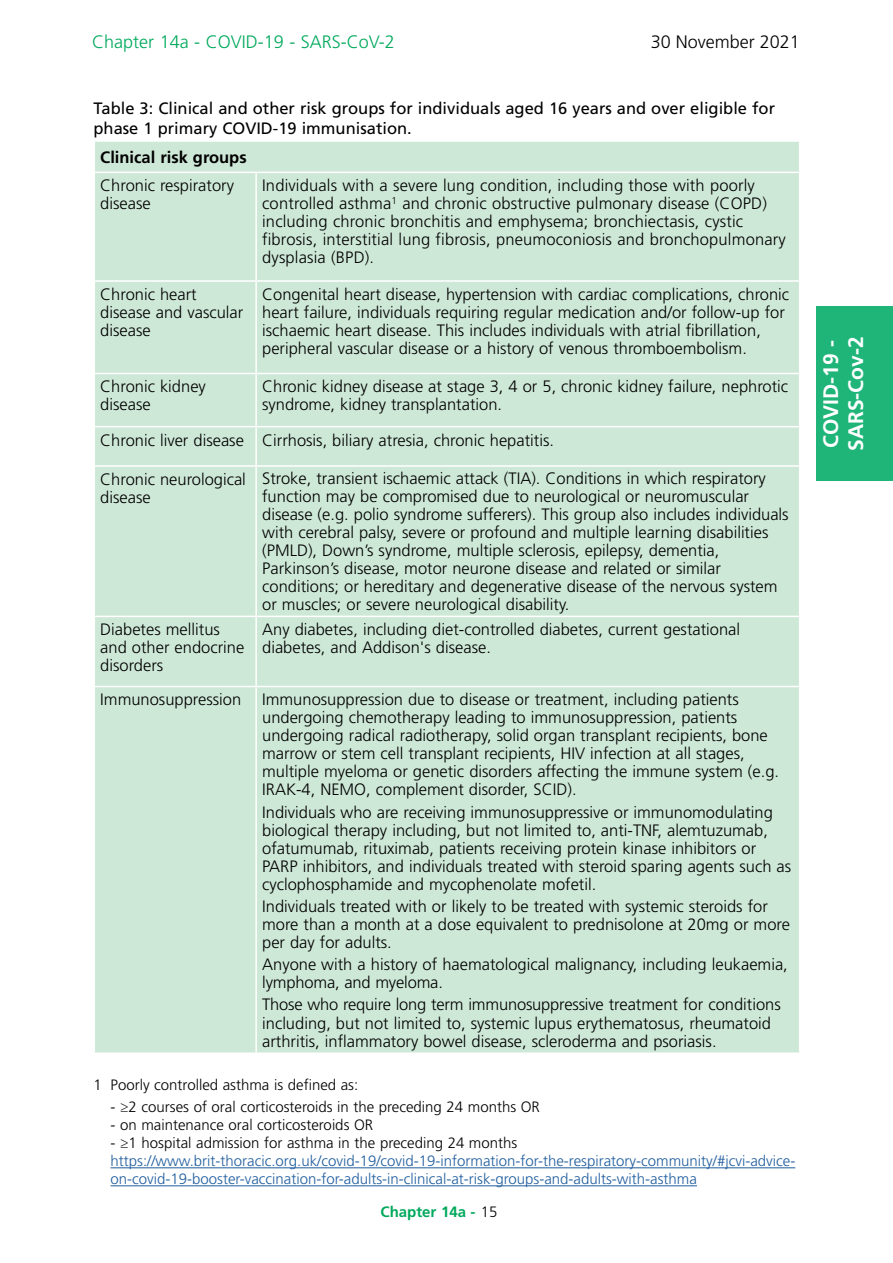
<style>
.page{position:relative;width:893px;height:1263px;background:#fff}
.page>*{position:absolute;margin:0;border:0;box-sizing:border-box;transform-origin:0 0}
.t1{font:700 21px/25.2px "Frutiger";color:#fff}
.t2{font:300 18px "Frutiger";color:#00a95c}
.t3{font:300 18px "Frutiger";color:#000}
.GB_-_Table_text{font:300 16.5px/18px "Frutiger";color:#000}
.GB_-_Figure_title{font:16.5px/19.8px "Frutiger";color:#000}
.GB_-_Table_text-2{font:700 16.5px "Frutiger";color:#000}
.GB_-_Footnotes{font:300 15px/18px "Frutiger";color:#215e9e}
.GB_-_Footnotes-2{font:300 15px "Frutiger";color:#000}
.t4{font:700 15px "Frutiger";color:#00a95c}
.s1{font-family:"Helvetica Neue LT Std"}
.s2{font-weight:300;color:#000}
</style>
<div class="page">
<div style="left:816px;top:307px;width:77px;height:174px;background:#1fb579"></div>
<div style="left:95px;top:142px;width:704px;height:910px;background:#cee8d7"></div>
<hr style="left:94px;top:172px;width:162px;height:1px;background:#fff">
<hr style="left:256px;top:172px;width:544px;height:1px;background:#fff">
<hr style="left:255px;top:173px;width:2px;height:107px;background:#fff">
<hr style="left:94px;top:280px;width:162px;height:2px;background:#fff">
<hr style="left:256px;top:280px;width:544px;height:2px;background:#fff">
<hr style="left:255px;top:282px;width:2px;height:91px;background:#fff">
<hr style="left:94px;top:373px;width:162px;height:1px;background:#fff">
<hr style="left:256px;top:373px;width:544px;height:1px;background:#fff">
<hr style="left:255px;top:374px;width:2px;height:52px;background:#fff">
<hr style="left:94px;top:426px;width:162px;height:1px;background:#fff">
<hr style="left:256px;top:426px;width:544px;height:1px;background:#fff">
<hr style="left:255px;top:427px;width:2px;height:38px;background:#fff">
<hr style="left:94px;top:465px;width:162px;height:2px;background:#fff">
<hr style="left:256px;top:465px;width:544px;height:2px;background:#fff">
<hr style="left:255px;top:467px;width:2px;height:149px;background:#fff">
<hr style="left:94px;top:616px;width:162px;height:1px;background:#fff">
<hr style="left:256px;top:616px;width:544px;height:1px;background:#fff">
<hr style="left:255px;top:617px;width:2px;height:69px;background:#fff">
<hr style="left:94px;top:686px;width:162px;height:1px;background:#fff">
<hr style="left:256px;top:686px;width:544px;height:1px;background:#fff">
<hr style="left:255px;top:687px;width:2px;height:365px;background:#fff">
<hr style="left:111px;top:1167px;width:684px;height:1px;background:#215e9e">
<hr style="left:111px;top:1185px;width:586px;height:1px;background:#215e9e">
<p class="t2" style="left:92px;top:32px;width:304px">Chapter 14a - COVID-19 - SARS-CoV-2</p>
<p class="t3" style="left:651px;top:32px;width:151px">30 November 2021</p>
<p class="GB_-_Figure_title" style="left:94px;top:99px;width:683px">Table 3: Clinical and other risk groups for individuals aged 16 years and over eligible for phase 1 primary COVID-19 immunisation.</p>
<p class="GB_-_Table_text-2" style="left:100px;top:147px;width:148px">Clinical risk groups</p>
<p class="GB_-_Table_text" style="left:100px;top:177px;width:135px">Chronic respiratory disease</p>
<p class="GB_-_Table_text" style="left:262px;top:177px;width:525px">Individuals with a severe lung condition, including those with poorly controlled asthma<sup>1</sup> and chronic obstructive pulmonary disease (COPD) including chronic bronchitis and emphysema; bronchiectasis, cystic fibrosis, interstitial lung fibrosis, pneumoconiosis and bronchopulmonary dysplasia (BPD).</p>
<p class="GB_-_Table_text" style="left:100px;top:285px;width:145px">Chronic heart disease and vascular disease</p>
<p class="GB_-_Table_text" style="left:262px;top:285px;width:529px">Congenital heart disease, hypertension with cardiac complications, chronic heart failure, individuals requiring regular medication and/or follow-up for ischaemic heart disease. This includes individuals with atrial fibrillation, peripheral vascular disease or a history of venous thromboembolism.</p>
<p class="GB_-_Table_text" style="left:100px;top:378px;width:107px">Chronic kidney disease</p>
<p class="GB_-_Table_text" style="left:262px;top:378px;width:528px">Chronic kidney disease at stage 3, 4 or 5, chronic kidney failure, nephrotic syndrome, kidney transplantation.</p>
<p class="GB_-_Table_text" style="left:100px;top:431px;width:145px">Chronic liver disease</p>
<p class="GB_-_Table_text" style="left:262px;top:431px;width:293px">Cirrhosis, biliary atresia, chronic hepatitis.</p>
<p class="GB_-_Table_text" style="left:100px;top:470px;width:147px">Chronic neurological disease</p>
<p class="GB_-_Table_text" style="left:262px;top:470px;width:528px">Stroke, transient ischaemic attack (TIA). Conditions in which respiratory function may be compromised due to neurological or neuromuscular disease (e.g. polio syndrome sufferers). This group also includes individuals with cerebral palsy, severe or profound and multiple learning disabilities (PMLD), Down’s syndrome, multiple sclerosis, epilepsy, dementia, Parkinson’s disease, motor neurone disease and related or similar conditions; or hereditary and degenerative disease of the nervous system or muscles; or severe neurological disability.</p>
<p class="GB_-_Table_text" style="left:100px;top:621px;width:145px">Diabetes mellitus and other endocrine disorders</p>
<p class="GB_-_Table_text" style="left:262px;top:621px;width:479px">Any diabetes, including diet-controlled diabetes, current gestational diabetes, and Addison's disease.</p>
<p class="GB_-_Table_text" style="left:100px;top:691px;width:142px">Immunosuppression</p>
<p class="GB_-_Table_text" style="left:262px;top:691px;width:518px">Immunosuppression due to disease or treatment, including patients undergoing chemotherapy leading to immunosuppression, patients undergoing radical radiotherapy, solid organ transplant recipients, bone marrow or stem cell transplant recipients, HIV infection at all stages, multiple myeloma or genetic disorders affecting the immune system (e.g.<br>IRAK-4, NEMO, complement disorder, SCID).</p>
<p class="GB_-_Table_text" style="left:262px;top:803px;width:531px">Individuals who are receiving immunosuppressive or immunomodulating biological therapy including, but not limited to, anti-TNF, alemtuzumab, ofatumumab, rituximab, patients receiving protein kinase inhibitors or PARP inhibitors, and individuals treated with steroid sparing agents such as cyclophosphamide and mycophenolate mofetil.</p>
<p class="GB_-_Table_text" style="left:262px;top:897px;width:529px">Individuals treated with or likely to be treated with systemic steroids for more than a month at a dose equivalent to prednisolone at 20mg or more per day for adults.</p>
<p class="GB_-_Table_text" style="left:262px;top:955px;width:527px">Anyone with a history of haematological malignancy, including leukaemia, lymphoma, and myeloma.</p>
<p class="GB_-_Table_text" style="left:262px;top:996px;width:520px">Those who require long term immunosuppressive treatment for conditions including, but not limited to, systemic lupus erythematosus, rheumatoid arthritis, inflammatory bowel disease, scleroderma and psoriasis.</p>
<p class="GB_-_Footnotes-2" style="left:94px;top:1076px;width:266px">1 Poorly controlled asthma is defined as:</p>
<p class="GB_-_Footnotes-2" style="left:111px;top:1099px;width:431px">- <span class="s1">≥</span>2 courses of oral corticosteroids in the preceding 24 months OR</p>
<p class="GB_-_Footnotes-2" style="left:111px;top:1117px;width:264px">- on maintenance oral corticosteroids OR</p>
<p class="GB_-_Footnotes-2" style="left:111px;top:1135px;width:408px">- <span class="s1">≥</span>1 hospital admission for asthma in the preceding 24 months</p>
<p class="GB_-_Footnotes" style="left:111px;top:1152px;width:686px">https://www.brit-thoracic.org.uk/covid-19/covid-19-information-for-the-respiratory-community/#jcvi-advice&shy;on-covid-19-booster-vaccination-for-adults-in-clinical-at-risk-groups-and-adults-with-asthma</p>
<p class="t4" style="left:381px;top:1203px;width:119px">Chapter 14a - <span class="s2">15</span></p>
<p class="t1" style="left:818px;top:451px;width:116px;rotate:-90deg">COVID-19 -<br>SARS-Cov-2</p>
</div>
